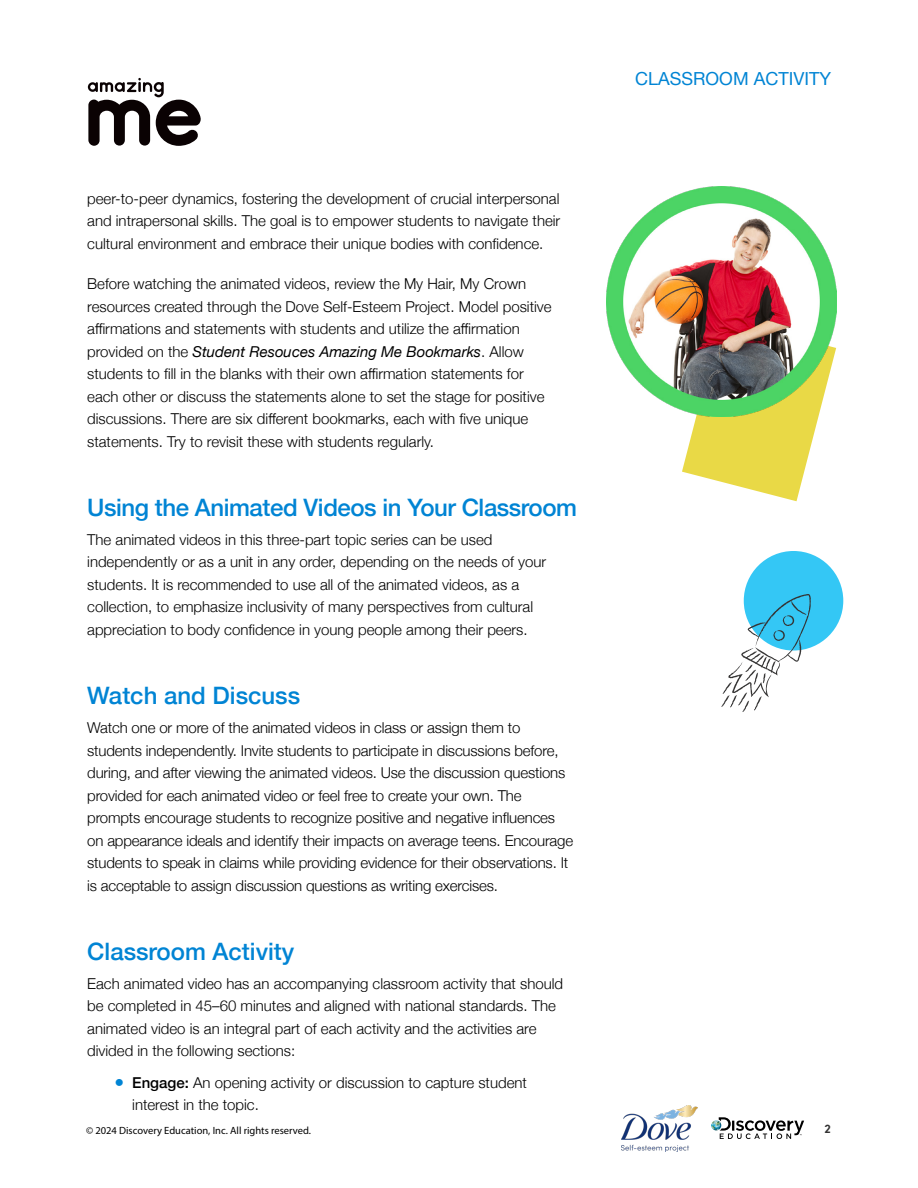
<style>
.page{position:relative;width:918px;height:1188px;background:#fff}
.page>*{position:absolute;margin:0;border:0;box-sizing:border-box;transform-origin:0 0}
.t1{font:500 24px "Helvetica Neue";letter-spacing:-.02em;color:#0084d4}
.t2{font:500 24px "Helvetica Neue";color:#0084d4}
.t3{font:18px "Helvetica Neue";color:#0084d4}
.t4{font:300 15px/22.5px "Helvetica Neue";color:#000}
.t5{font:700 12px "DIN2014";color:#343333}
.t6{font:10.5px "Myriad Pro";color:#000}
.s1{font-weight:400;font-style:italic}
.s2{font-size:16.5px;color:#0084d4}
.s3{font-weight:500}
</style>
<div class="page">
<svg style="left:88px;top:78px;width:113px;height:68px"></svg>
<svg style="left:711px;top:1117px;width:93px;height:22px"></svg>
<img style="left:622px;top:1105px;width:75px;height:46px">
<div style="left:744px;top:551px;width:99px;height:100px;background:#34c7f5;border-radius:50%"></div>
<svg style="left:682px;top:416px;width:137px;height:85px"></svg>
<img style="left:607px;top:187px;width:229px;height:229px">
<svg style="left:721px;top:594px;width:90px;height:118px"></svg>
<p class="t4" style="left:87px;top:186px;width:475px;text-align:justify">peer-to-peer dynamics, fostering the development of crucial interpersonal and intrapersonal skills. The goal is to empower students to navigate their cultural environment and embrace their unique bodies with confidence.</p>
<p class="t4" style="left:87px;top:271px;width:466px">Before watching the animated videos, review the My Hair, My Crown resources created through the Dove Self-Esteem Project. Model positive affirmations and statements with students and utilize the affirmation provided on the <span class="s1">Student Resouces Amazing Me Bookmarks</span>. Allow students to fill in the blanks with their own affirmation statements for each other or discuss the statements alone to set the stage for positive discussions. There are six different bookmarks, each with five unique statements. Try to revisit these with students regularly.</p>
<h1 class="t1" style="left:87px;top:488px;width:491px">Using the Animated Videos in Your Classroom</h1>
<p class="t4" style="left:87px;top:527px;width:461px">The animated videos in this three-part topic series can be used independently or as a unit in any order, depending on the needs of your students. It is recommended to use all of the animated videos, as a collection, to emphasize inclusivity of many perspectives from cultural appreciation to body confidence in young people among their peers.</p>
<h1 class="t2" style="left:87px;top:676px;width:214px">Watch and Discuss</h1>
<p class="t4" style="left:87px;top:715px;width:488px">Watch one or more of the animated videos in class or assign them to students independently. Invite students to participate in discussions before, during, and after viewing the animated videos. Use the discussion questions provided for each animated video or feel free to create your own. The prompts encourage students to recognize positive and negative influences on appearance ideals and identify their impacts on average teens. Encourage students to speak in claims while providing evidence for their observations. It is acceptable to assign discussion questions as writing exercises.</p>
<h1 class="t2" style="left:87px;top:932px;width:209px">Classroom Activity</h1>
<p class="t4" style="left:87px;top:971px;width:477px">Each animated video has an accompanying classroom activity that should be completed in 45–60 minutes and aligned with national standards. The animated video is an integral part of each activity and the activities are divided in the following sections:</p>
<p class="t4" style="left:132px;top:1070px;width:396px;text-indent:-18px"><span class="s2">●</span> <span class="s3">Engage:</span> An opening activity or discussion to capture student interest in the topic.</p>
<p class="t6" style="left:86px;top:1124px;width:226px">© 2024 Discovery Education, Inc. All rights reserved.</p>
<p class="t3" style="left:635px;top:65px;width:197px">CLASSROOM ACTIVITY</p>
<p class="t5" style="left:825px;top:1121px;width:8px">2</p>
</div>
